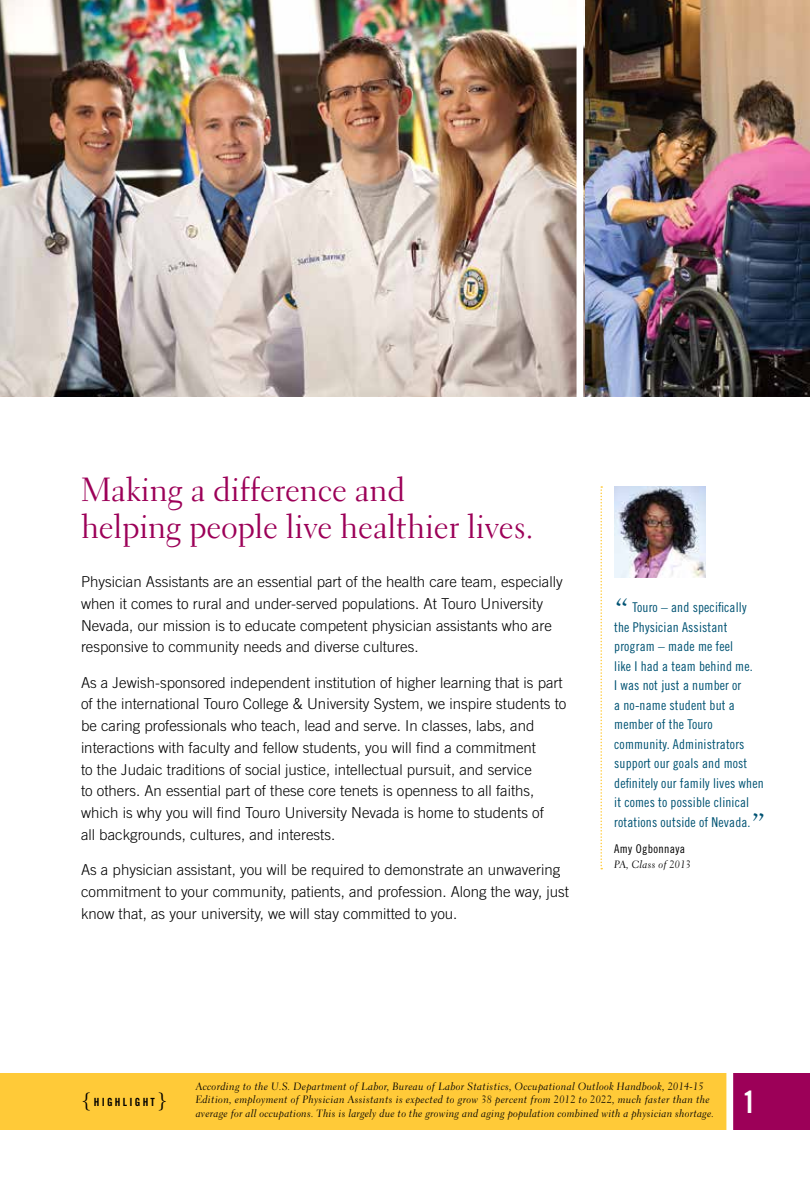
<style>
.page{position:relative;width:810px;height:1188px;background:#fff}
.page>*{position:absolute;margin:0;border:0;box-sizing:border-box;transform-origin:0 0}
.t1{font:33px/37.5px "Transitional 521 BT Roman A";letter-spacing:-.01em;color:#9c0058}
.t2{font:31.5px "Transitional 521 BT Cursive A";color:#005373}
.t3{font:30.75px "Trade Gothic LT Std Bd Cn 20";color:#fff}
.t4{font:300 15px/21.8px "Trade Gothic LT Std";color:#000}
.t5{font:13.5px/19.5px "Trade Gothic LT Std Cn 18";letter-spacing:.01em;color:#005373}
.t6{font:12px "Trade Gothic LT Std Cn 18";letter-spacing:.03em;color:#000}
.t7{font:11.25px "Trade Gothic LT Std Bd Cn 20";letter-spacing:.2em;color:#000}
.t8{font:10.5px/13.5px "Transitional 521 BT Cursive A";letter-spacing:.02em;color:#000}
.s1{font-family:"Transitional 521 BT Cursive A";font-size:21px}
</style>
<div class="page">
<img style="left:584px;top:0;width:226px;height:397px">
<div style="left:0;top:1073px;width:730px;height:57px;background:#ffca38"></div>
<div style="left:730px;top:1073px;width:80px;height:57px;background:#9c0058"></div>
<div style="left:726px;top:1062px;width:7px;height:82px;background:#fff"></div>
<img style="left:0;top:0;width:584px;height:397px">
<div style="left:577px;top:0;width:6px;height:406px;background:#fff"></div>
<svg style="left:600px;top:486px;width:2px;height:383px"></svg>
<img style="left:614px;top:486px;width:91px;height:91px">
<h1 class="t1" style="left:81px;top:471px;width:454px">Making a difference and<br>helping people live healthier lives.</h1>
<p class="t4" style="left:81px;top:571px;width:483px">Physician Assistants are an essential part of the health care team, especially when it comes to rural and under-served populations. At Touro University Nevada, our mission is to educate competent physician assistants who are responsive to community needs and diverse cultures.</p>
<p class="t4" style="left:81px;top:671px;width:487px">As a Jewish-sponsored independent institution of higher learning that is part of the international Touro College &amp; University System, we inspire students to be caring professionals who teach, lead and serve. In classes, labs, and interactions with faculty and fellow students, you will find a commitment<br>to the Judaic traditions of social justice, intellectual pursuit, and service<br>to others. An essential part of these core tenets is openness to all faiths, which is why you will find Touro University Nevada is home to students of<br>all backgrounds, cultures, and interests.</p>
<p class="t4" style="left:81px;top:859px;width:489px">As a physician assistant, you will be required to demonstrate an unwavering commitment to your community, patients, and profession. Along the way, just know that, as your university, we will stay committed to you.</p>
<h2 class="t2" style="left:614px;top:591px;width:16px">“</h2>
<p class="t5" style="left:614px;top:598px;width:151px;text-indent:18px">Touro – and specifically the Physician Assistant program – made me feel<br>like I had a team behind me.<br>I was not just a number or<br>a no-name student but a member of the Touro community. Administrators support our goals and most definitely our family lives when it comes to possible clinical rotations outside of Nevada.</p>
<h2 class="t2" style="left:751px;top:806px;width:16px">”</h2>
<p class="t6" style="left:614px;top:841px;width:72px">Amy Ogbonnaya</p>
<p class="t8" style="left:614px;top:857px;width:78px">PA, Class of 2013</p>
<p class="t7" style="left:81px;top:1095px;width:88px"><span class="s1">{</span>HIGHLIGHT<span class="s1">}</span></p>
<p class="t8" style="left:196px;top:1079px;width:520px">According to the U.S. Department of Labor, Bureau of Labor Statistics, Occupational Outlook Handbook, 2014-15<br>Edition, employment of Physician Assistants is expected to grow 38 percent from 2012 to 2022, much faster than the average for all occupations. This is largely due to the growing and aging population combined with a physician shortage.</p>
<h3 class="t3" style="left:742px;top:1083px;width:15px">1</h3>
</div>
